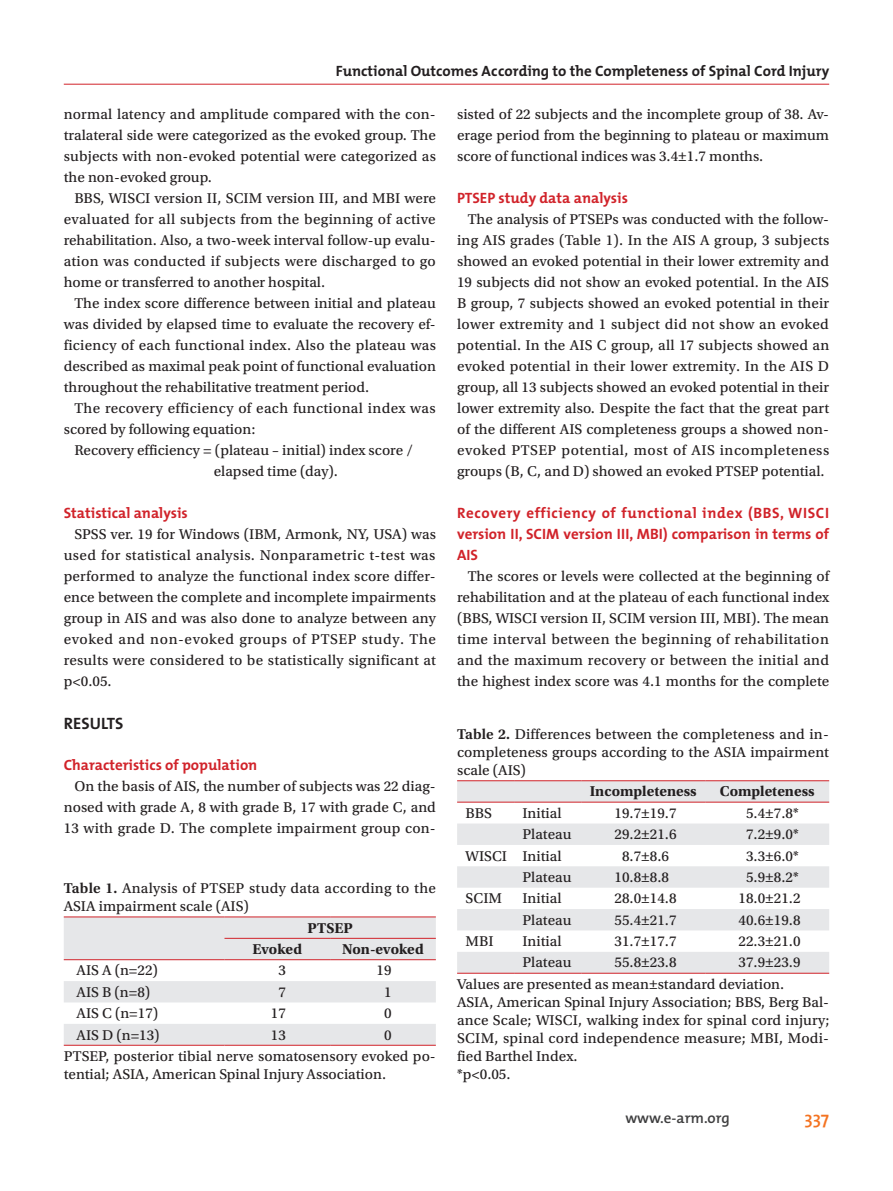
<style>
.page{position:relative;width:893px;height:1191px;background:#fff}
.page>*{position:absolute;margin:0;border:0;box-sizing:border-box;transform-origin:0 0}
.t1{font:600 18px "The Mix";color:#f47321}
.서론{font:700 16.5px "The Mix";color:#231f20}
.바탕글{font:15px/21px "Utopia Std Capt";color:#231f20;text-align:justify}
.표{font:15px/18px "Utopia Std Capt";color:#231f20;text-align:justify}
._1{font:700 15px/21px "The Mix";color:#d1232a;text-align:justify}
.바탕글-2{font:15px/21px "Utopia Std Capt";letter-spacing:.02em;color:#231f20}
.표-2{font:15px/18px "Utopia Std Capt";letter-spacing:.02em;color:#231f20}
.쪽제목_홀{font:700 15px "The Mix";color:#231f20}
.표1라인{font:700 15px "Utopia Std";color:#231f20}
.t2{font:600 15px "The Mix";color:#3e3e3f}
.s1{font-family:"Utopia Std";font-weight:600}
</style>
<div class="page">
<hr style="left:64px;top:84px;width:765px;height:1px;background:#d1232a">
<svg style="left:64px;top:917px;width:372px;height:127px;fill:#e6e7e9"></svg>
<hr style="left:224px;top:938px;width:106px;height:1px;background:#d1232a">
<hr style="left:330px;top:938px;width:106px;height:1px;background:#d1232a">
<hr style="left:64px;top:916px;width:160px;height:1px;background:#d1232a">
<hr style="left:224px;top:916px;width:106px;height:1px;background:#d1232a">
<hr style="left:330px;top:916px;width:106px;height:1px;background:#d1232a">
<hr style="left:64px;top:959px;width:160px;height:1px;background:#d1232a">
<hr style="left:224px;top:959px;width:106px;height:1px;background:#d1232a">
<hr style="left:330px;top:959px;width:106px;height:1px;background:#d1232a">
<hr style="left:64px;top:1044px;width:160px;height:1px;background:#d1232a">
<hr style="left:224px;top:1044px;width:106px;height:1px;background:#d1232a">
<hr style="left:330px;top:1044px;width:106px;height:1px;background:#d1232a">
<svg style="left:457px;top:781px;width:372px;height:191px;fill:#e6e7e9"></svg>
<hr style="left:457px;top:780px;width:57px;height:1px;background:#d1232a">
<hr style="left:514px;top:780px;width:67px;height:1px;background:#d1232a">
<hr style="left:581px;top:780px;width:124px;height:1px;background:#d1232a">
<hr style="left:705px;top:780px;width:124px;height:1px;background:#d1232a">
<hr style="left:457px;top:801px;width:57px;height:1px;background:#d1232a">
<hr style="left:514px;top:801px;width:67px;height:1px;background:#d1232a">
<hr style="left:581px;top:801px;width:124px;height:1px;background:#d1232a">
<hr style="left:705px;top:801px;width:124px;height:1px;background:#d1232a">
<hr style="left:457px;top:972px;width:57px;height:1px;background:#d1232a">
<hr style="left:514px;top:972px;width:67px;height:1px;background:#d1232a">
<hr style="left:581px;top:972px;width:124px;height:1px;background:#d1232a">
<hr style="left:705px;top:972px;width:124px;height:1px;background:#d1232a">
<p class="쪽제목_홀" style="left:336px;top:59px;width:495px">Functional Outcomes According to the Completeness of Spinal Cord Injury</p>
<p class="바탕글" style="left:64px;top:104px;width:374px">normal latency and amplitude compared with the con&shy;tralateral side were categorized as the evoked group. The subjects with non-evoked potential were categorized as the non-evoked group.</p>
<p class="바탕글" style="left:64px;top:188px;width:374px;text-indent:11px">BBS, WISCI version II, SCIM version III, and MBI were evaluated for all subjects from the beginning of active rehabilitation. Also, a two-week interval follow-up evalu&shy;ation was conducted if subjects were discharged to go home or transferred to another hospital.</p>
<p class="바탕글" style="left:64px;top:293px;width:374px;text-indent:11px">The index score difference between initial and plateau was divided by elapsed time to evaluate the recovery ef&shy;ficiency of each functional index. Also the plateau was described as maximal peak point of functional evaluation throughout the rehabilitative treatment period.</p>
<p class="바탕글-2" style="left:64px;top:398px;width:373px;text-indent:11px">The recovery efficiency of each functional index was scored by following equation:</p>
<p class="바탕글" style="left:214px;top:440px;width:201px;text-indent:-139px">Recovery efficiency = (plateau – initial) index score / elapsed time (day).</p>
<p class="_1" style="left:64px;top:502px;width:126px">Statistical analysis</p>
<p class="바탕글" style="left:64px;top:524px;width:374px;text-indent:11px">SPSS ver. 19 for Windows (IBM, Armonk, NY, USA) was used for statistical analysis. Nonparametric t-test was performed to analyze the functional index score differ&shy;ence between the complete and incomplete impairments group in AIS and was also done to analyze between any evoked and non-evoked groups of PTSEP study. The results were considered to be statistically significant at p&lt;0.05.</p>
<p class="서론" style="left:64px;top:710px;width:61px">RESULTS</p>
<p class="_1" style="left:64px;top:754px;width:195px">Characteristics of population</p>
<p class="바탕글" style="left:64px;top:776px;width:374px;text-indent:11px">On the basis of AIS, the number of subjects was 22 diag&shy;nosed with grade A, 8 with grade B, 17 with grade C, and 13 with grade D. The complete impairment group con-</p>
<p class="표-2" style="left:64px;top:879px;width:374px"><span class="s1">Table 1.</span> Analysis of PTSEP study data according to the<br>ASIA impairment scale (AIS)</p>
<p class="표1라인" style="left:307px;top:919px;width:47px">PTSEP</p>
<p class="표1라인" style="left:253px;top:940px;width:51px">Evoked</p>
<p class="표1라인" style="left:342px;top:940px;width:83px">Non-evoked</p>
<p class="표" style="left:77px;top:961px;width:83px">AIS A (n=22)</p>
<p class="표" style="left:278px;top:961px;width:9px">3</p>
<p class="표" style="left:377px;top:961px;width:17px">19</p>
<p class="표" style="left:77px;top:983px;width:75px">AIS B (n=8)</p>
<p class="표" style="left:278px;top:983px;width:9px">7</p>
<p class="표" style="left:384px;top:983px;width:9px">1</p>
<p class="표" style="left:77px;top:1004px;width:83px">AIS C (n=17)</p>
<p class="표" style="left:271px;top:1004px;width:17px">17</p>
<p class="표" style="left:384px;top:1004px;width:9px">0</p>
<p class="표" style="left:77px;top:1026px;width:85px">AIS D (n=13)</p>
<p class="표" style="left:271px;top:1026px;width:17px">13</p>
<p class="표" style="left:384px;top:1026px;width:9px">0</p>
<p class="표" style="left:64px;top:1047px;width:374px">PTSEP, posterior tibial nerve somatosensory evoked po&shy;tential; ASIA, American Spinal Injury Association.</p>
<p class="바탕글" style="left:457px;top:104px;width:374px">sisted of 22 subjects and the incomplete group of 38. Av&shy;erage period from the beginning to plateau or maximum score of functional indices was 3.4±1.7 months.</p>
<p class="_1" style="left:457px;top:187px;width:172px">PTSEP study data analysis</p>
<p class="바탕글" style="left:457px;top:209px;width:374px;text-indent:11px">The analysis of PTSEPs was conducted with the follow&shy;ing AIS grades (Table 1). In the AIS A group, 3 subjects showed an evoked potential in their lower extremity and 19 subjects did not show an evoked potential. In the AIS B group, 7 subjects showed an evoked potential in their lower extremity and 1 subject did not show an evoked potential. In the AIS C group, all 17 subjects showed an evoked potential in their lower extremity. In the AIS D group, all 13 subjects showed an evoked potential in their lower extremity also. Despite the fact that the great part of the different AIS completeness groups a showed non&shy;evoked PTSEP potential, most of AIS incompleteness groups (B, C, and D) showed an evoked PTSEP potential.</p>
<p class="_1" style="left:457px;top:502px;width:374px">Recovery efficiency of functional index (BBS, WISCI version II, SCIM version III, MBI) comparison in terms of AIS</p>
<p class="바탕글" style="left:457px;top:566px;width:374px;text-indent:11px">The scores or levels were collected at the beginning of rehabilitation and at the plateau of each functional index (BBS, WISCI version II, SCIM version III, MBI). The mean time interval between the beginning of rehabilitation and the maximum recovery or between the initial and the highest index score was 4.1 months for the complete</p>
<p class="표" style="left:457px;top:725px;width:374px"><span class="s1">Table 2.</span> Differences between the completeness and in&shy;completeness groups according to the ASIA impairment scale (AIS)</p>
<p class="표1라인" style="left:590px;top:783px;width:108px">Incompleteness</p>
<p class="표1라인" style="left:720px;top:783px;width:96px">Completeness</p>
<p class="표" style="left:466px;top:804px;width:28px">BBS</p>
<p class="표" style="left:523px;top:804px;width:41px">Initial</p>
<p class="표" style="left:615px;top:804px;width:63px">19.7±19.7</p>
<p class="표" style="left:746px;top:804px;width:54px">5.4±7.8*</p>
<p class="표" style="left:523px;top:825px;width:50px">Plateau</p>
<p class="표" style="left:615px;top:825px;width:63px">29.2±21.6</p>
<p class="표" style="left:746px;top:825px;width:54px">7.2±9.0*</p>
<p class="표" style="left:466px;top:847px;width:43px">WISCI</p>
<p class="표" style="left:523px;top:847px;width:41px">Initial</p>
<p class="표" style="left:622px;top:847px;width:48px">8.7±8.6</p>
<p class="표" style="left:746px;top:847px;width:54px">3.3±6.0*</p>
<p class="표" style="left:523px;top:868px;width:50px">Plateau</p>
<p class="표" style="left:615px;top:868px;width:56px">10.8±8.8</p>
<p class="표" style="left:746px;top:868px;width:54px">5.9±8.2*</p>
<p class="표" style="left:466px;top:889px;width:38px">SCIM</p>
<p class="표" style="left:523px;top:889px;width:41px">Initial</p>
<p class="표" style="left:615px;top:889px;width:63px">28.0±14.8</p>
<p class="표" style="left:739px;top:889px;width:63px">18.0±21.2</p>
<p class="표" style="left:523px;top:911px;width:50px">Plateau</p>
<p class="표" style="left:615px;top:911px;width:63px">55.4±21.7</p>
<p class="표" style="left:739px;top:911px;width:63px">40.6±19.8</p>
<p class="표" style="left:466px;top:932px;width:29px">MBI</p>
<p class="표" style="left:523px;top:932px;width:41px">Initial</p>
<p class="표" style="left:615px;top:932px;width:63px">31.7±17.7</p>
<p class="표" style="left:739px;top:932px;width:63px">22.3±21.0</p>
<p class="표" style="left:523px;top:954px;width:50px">Plateau</p>
<p class="표" style="left:615px;top:954px;width:63px">55.8±23.8</p>
<p class="표" style="left:739px;top:954px;width:63px">37.9±23.9</p>
<p class="표" style="left:457px;top:975px;width:329px">Values are presented as mean±standard deviation.</p>
<p class="표" style="left:457px;top:993px;width:374px">ASIA, American Spinal Injury Association; BBS, Berg Bal&shy;ance Scale; WISCI, walking index for spinal cord injury; SCIM, spinal cord independence measure; MBI, Modi&shy;fied Barthel Index.</p>
<p class="표" style="left:457px;top:1065px;width:55px">*p&lt;0.05.</p>
<p class="t2" style="left:625px;top:1105px;width:106px">www.e-arm.org</p>
<p class="t1" style="left:804px;top:1102px;width:26px">337</p>
</div>
